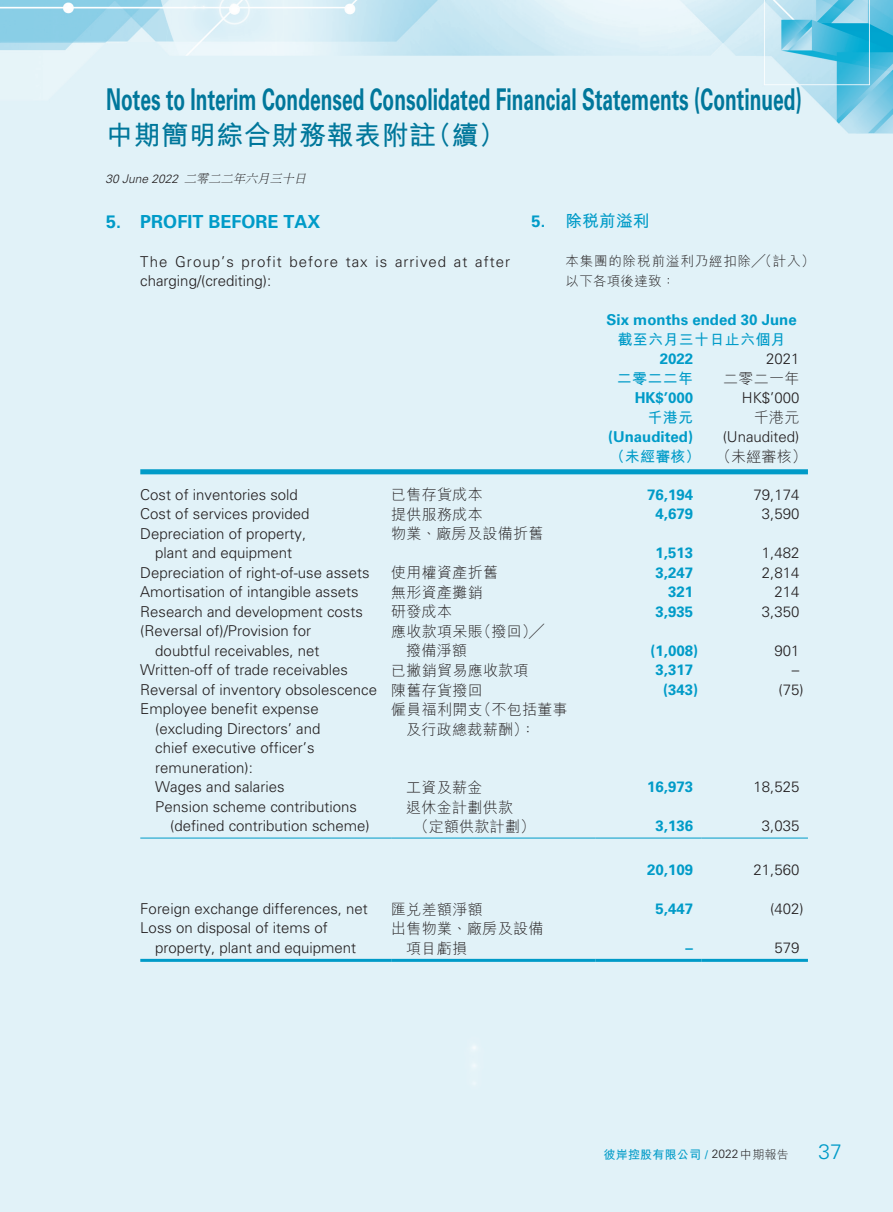
<style>
.page{position:relative;width:893px;height:1212px;background:#e1f2f8}
.page>*{position:absolute;margin:0;border:0;box-sizing:border-box;transform-origin:0 0}
.t1{font:700 30px "Univers LT Std";color:#00779b;scale:.64 1}
.t2{font:700 27px "M Hei HK";letter-spacing:.02em;color:#00779b}
.t3{font:300 21px "Univers LT Std";color:#009bc8}
._01_H1_E{font:700 18px "Univers LT Std";color:#009bc8}
._001_H1_C{font:700 16.5px "M Hei HK";letter-spacing:.02em;color:#009bc8}
._50_Table_txt{font:300 15px "Univers LT Std";color:#231f20}
._50_Table_txt-2{font:300 15px "M Hei HK";letter-spacing:.02em;color:#231f20}
._50_Table_txt-3{font:700 15px "Univers LT Std";color:#009bc8}
._00_txt_E{font:300 15px/19.5px "Univers LT Std";letter-spacing:.07em;color:#231f20}
._50_Table_txt-4{font:700 15px "M Hei HK";letter-spacing:.02em;color:#009bc8}
._000_txt_C{font:300 13.5px/19.5px "M Hei HK";letter-spacing:.065em;color:#231f20}
.t4{font:italic 300 12px "Univers LT Std";color:#231f20}
.t5{font:700 12px "M Hei HK";letter-spacing:.02em;color:#009bc8}
.s1{font-family:"Adobe Ming Std"}
.s2{font-family:"Univers LT Std"}
.s3{font-family:"Univers LT Std";font-weight:300;color:#231f20}
.s4{font-weight:300;color:#231f20}
</style>
<div class="page">
<svg style="left:140px;top:469px;width:668px;height:5px;background:#0b9fca"></svg>
<hr style="left:140px;top:838px;width:251px;height:1px;background:#009bc8">
<hr style="left:391px;top:838px;width:204px;height:1px;background:#009bc8">
<hr style="left:595px;top:838px;width:107px;height:1px;background:#009bc8">
<hr style="left:702px;top:838px;width:106px;height:1px;background:#009bc8">
<hr style="left:140px;top:959px;width:251px;height:3px;background:#009bc8">
<hr style="left:391px;top:959px;width:204px;height:3px;background:#009bc8">
<hr style="left:595px;top:959px;width:107px;height:3px;background:#009bc8">
<hr style="left:702px;top:959px;width:106px;height:3px;background:#009bc8">
<h1 class="t1" style="left:106px;top:82px;width:1088px">Notes to Interim Condensed Consolidated Financial Statements (Continued)</h1>
<h2 class="t2" style="left:106px;top:116px;width:401px">中期簡明綜合財務報表附註（續）</h2>
<p class="t4" style="left:105px;top:171px;width:205px">30 June 2022 <span class="s1">二零二二年六月三十日</span></p>
<p class="_01_H1_E" style="left:106px;top:211px;width:216px">5. PROFIT BEFORE TAX</p>
<p class="_00_txt_E" style="left:140px;top:251px;width:371px">The Group’s profit before tax is arrived at after charging/(crediting):</p>
<p class="_001_H1_C" style="left:531px;top:209px;width:119px"><span class="s2">5.</span> 除稅前溢利</p>
<p class="_000_txt_C" style="left:565px;top:251px;width:251px">本集團的除稅前溢利乃經扣除╱（計入）以下各項後達致：</p>
<p class="_50_Table_txt-3" style="left:607px;top:311px;width:192px">Six months ended 30 June</p>
<p class="_50_Table_txt-4" style="left:618px;top:329px;width:170px">截至六月三十日止六個月</p>
<p class="_50_Table_txt-3" style="left:660px;top:350px;width:35px">2022</p>
<p class="_50_Table_txt" style="left:766px;top:350px;width:35px">2021</p>
<p class="_50_Table_txt-4" style="left:617px;top:368px;width:78px">二零二二年</p>
<p class="_50_Table_txt-2" style="left:723px;top:371px;width:78px">二零二一年</p>
<p class="_50_Table_txt-3" style="left:635px;top:389px;width:60px">HK$’000</p>
<p class="_50_Table_txt" style="left:742px;top:389px;width:59px">HK$’000</p>
<p class="_50_Table_txt-4" style="left:647px;top:407px;width:47px">千港元</p>
<p class="_50_Table_txt-2" style="left:754px;top:410px;width:47px">千港元</p>
<p class="_50_Table_txt-3" style="left:608px;top:428px;width:87px">(Unaudited)</p>
<p class="_50_Table_txt" style="left:723px;top:428px;width:78px">(Unaudited)</p>
<p class="_50_Table_txt-4" style="left:610px;top:446px;width:92px">（未經審核）</p>
<p class="_50_Table_txt-2" style="left:716px;top:449px;width:92px">（未經審核）</p>
<p class="_50_Table_txt" style="left:140px;top:485px;width:159px">Cost of inventories sold</p>
<p class="_50_Table_txt-2" style="left:391px;top:487px;width:93px">已售存貨成本</p>
<p class="_50_Table_txt-3" style="left:647px;top:486px;width:47px">76,194</p>
<p class="_50_Table_txt" style="left:753px;top:485px;width:47px">79,174</p>
<p class="_50_Table_txt" style="left:140px;top:505px;width:171px">Cost of services provided</p>
<p class="_50_Table_txt-2" style="left:391px;top:507px;width:93px">提供服務成本</p>
<p class="_50_Table_txt-3" style="left:656px;top:505px;width:39px">4,679</p>
<p class="_50_Table_txt" style="left:762px;top:505px;width:39px">3,590</p>
<p class="_50_Table_txt" style="left:140px;top:524px;width:167px">Depreciation of property,</p>
<p class="_50_Table_txt" style="left:155px;top:544px;width:138px">plant and equipment</p>
<p class="_50_Table_txt-2" style="left:391px;top:526px;width:154px">物業、廠房及設備折舊</p>
<p class="_50_Table_txt-3" style="left:656px;top:544px;width:39px">1,513</p>
<p class="_50_Table_txt" style="left:762px;top:544px;width:39px">1,482</p>
<p class="_50_Table_txt" style="left:140px;top:563px;width:231px">Depreciation of right-of-use assets</p>
<p class="_50_Table_txt-2" style="left:391px;top:565px;width:108px">使用權資產折舊</p>
<p class="_50_Table_txt-3" style="left:656px;top:564px;width:39px">3,247</p>
<p class="_50_Table_txt" style="left:762px;top:563px;width:39px">2,814</p>
<p class="_50_Table_txt" style="left:140px;top:583px;width:220px">Amortisation of intangible assets</p>
<p class="_50_Table_txt-2" style="left:391px;top:585px;width:93px">無形資產攤銷</p>
<p class="_50_Table_txt-3" style="left:668px;top:583px;width:27px">321</p>
<p class="_50_Table_txt" style="left:774px;top:583px;width:27px">214</p>
<p class="_50_Table_txt" style="left:140px;top:602px;width:224px">Research and development costs</p>
<p class="_50_Table_txt-2" style="left:391px;top:604px;width:62px">研發成本</p>
<p class="_50_Table_txt-3" style="left:656px;top:603px;width:39px">3,935</p>
<p class="_50_Table_txt" style="left:762px;top:602px;width:39px">3,350</p>
<p class="_50_Table_txt" style="left:140px;top:622px;width:172px">(Reversal of)/Provision for</p>
<p class="_50_Table_txt" style="left:155px;top:641px;width:166px">doubtful receivables, net</p>
<p class="_50_Table_txt-2" style="left:391px;top:624px;width:154px">應收款項呆賬（撥回）╱</p>
<p class="_50_Table_txt-2" style="left:406px;top:643px;width:62px">撥備淨額</p>
<p class="_50_Table_txt-3" style="left:651px;top:642px;width:49px">(1,008)</p>
<p class="_50_Table_txt" style="left:774px;top:641px;width:27px">901</p>
<p class="_50_Table_txt" style="left:140px;top:661px;width:209px">Written-off of trade receivables</p>
<p class="_50_Table_txt-2" style="left:391px;top:663px;width:139px">已撇銷貿易應收款項</p>
<p class="_50_Table_txt-3" style="left:656px;top:661px;width:39px">3,317</p>
<p class="_50_Table_txt" style="left:792px;top:661px;width:9px">–</p>
<p class="_50_Table_txt" style="left:140px;top:680px;width:238px">Reversal of inventory obsolescence</p>
<p class="_50_Table_txt-2" style="left:391px;top:682px;width:93px">陳舊存貨撥回</p>
<p class="_50_Table_txt-3" style="left:663px;top:681px;width:37px">(343)</p>
<p class="_50_Table_txt" style="left:779px;top:680px;width:27px">(75)</p>
<p class="_50_Table_txt" style="left:140px;top:700px;width:180px">Employee benefit expense</p>
<p class="_50_Table_txt" style="left:155px;top:719px;width:167px">(excluding Directors’ and</p>
<p class="_50_Table_txt" style="left:155px;top:739px;width:161px">chief executive officer’s</p>
<p class="_50_Table_txt" style="left:155px;top:758px;width:99px">remuneration):</p>
<p class="_50_Table_txt-2" style="left:391px;top:702px;width:178px">僱員福利開支（不包括董事</p>
<p class="_50_Table_txt-2" style="left:406px;top:721px;width:131px">及行政總裁薪酬）：</p>
<p class="_50_Table_txt" style="left:155px;top:778px;width:131px">Wages and salaries</p>
<p class="_50_Table_txt-2" style="left:406px;top:780px;width:78px">工資及薪金</p>
<p class="_50_Table_txt-3" style="left:647px;top:778px;width:47px">16,973</p>
<p class="_50_Table_txt" style="left:753px;top:778px;width:47px">18,525</p>
<p class="_50_Table_txt" style="left:155px;top:797px;width:203px">Pension scheme contributions</p>
<p class="_50_Table_txt" style="left:170px;top:817px;width:201px">(defined contribution scheme)</p>
<p class="_50_Table_txt-2" style="left:406px;top:799px;width:108px">退休金計劃供款</p>
<p class="_50_Table_txt-2" style="left:414px;top:819px;width:123px">（定額供款計劃）</p>
<p class="_50_Table_txt-3" style="left:656px;top:817px;width:39px">3,136</p>
<p class="_50_Table_txt" style="left:762px;top:817px;width:39px">3,035</p>
<p class="_50_Table_txt-3" style="left:647px;top:861px;width:47px">20,109</p>
<p class="_50_Table_txt" style="left:753px;top:860px;width:47px">21,560</p>
<p class="_50_Table_txt" style="left:140px;top:899px;width:229px">Foreign exchange differences, net</p>
<p class="_50_Table_txt-2" style="left:391px;top:901px;width:93px">匯兌差額淨額</p>
<p class="_50_Table_txt-3" style="left:656px;top:900px;width:39px">5,447</p>
<p class="_50_Table_txt" style="left:770px;top:899px;width:35px">(402)</p>
<p class="_50_Table_txt" style="left:140px;top:919px;width:189px">Loss on disposal of items of</p>
<p class="_50_Table_txt" style="left:155px;top:938px;width:202px">property, plant and equipment</p>
<p class="_50_Table_txt-2" style="left:391px;top:921px;width:154px">出售物業、廠房及設備</p>
<p class="_50_Table_txt-2" style="left:406px;top:940px;width:62px">項目虧損</p>
<p class="_50_Table_txt-3" style="left:686px;top:939px;width:9px">–</p>
<p class="_50_Table_txt" style="left:774px;top:938px;width:27px">579</p>
<p class="t5" style="left:603px;top:1146px;width:187px">彼岸控股有限公司 / <span class="s3">2022</span><span class="s4">中期報告</span></p>
<h3 class="t3" style="left:819px;top:1138px;width:25px">37</h3>
</div>
